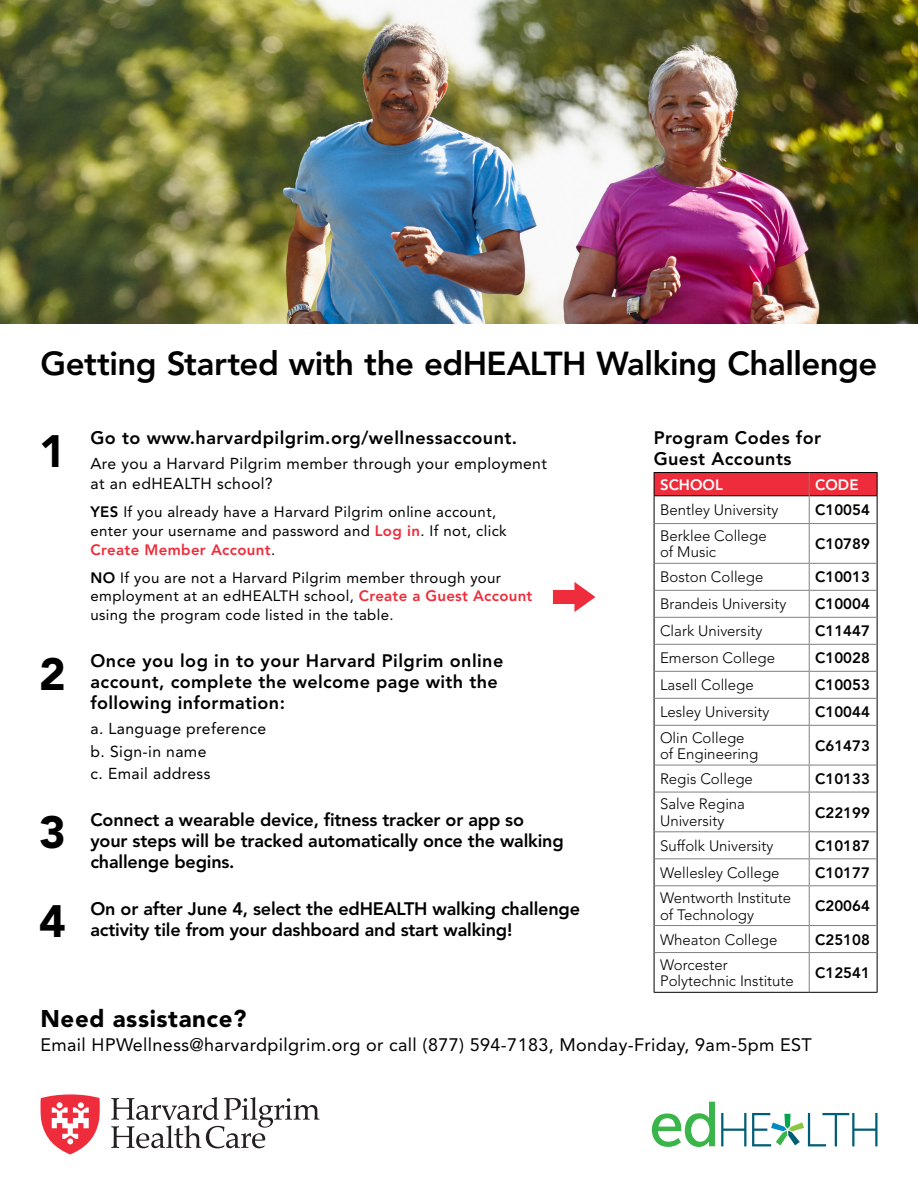
<style>
.page{position:relative;width:918px;height:1188px;background:#fff}
.page>*{position:absolute;margin:0;border:0;box-sizing:border-box;transform-origin:0 0}
.t1{font:900 45px "Avenir";color:#000}
.t2{font:800 33px "Avenir";letter-spacing:-.015em;color:#000}
.t3{font:900 24px "Avenir";letter-spacing:.025em;color:#000}
.t4{font:800 18px/21px "Avenir";letter-spacing:-.01em;color:#000}
.t5{font:800 18px/21px "Avenir";letter-spacing:.02em;color:#000}
.t6{font:18px "Avenir";letter-spacing:.02em;color:#000}
.t7{font:800 18px/21px "Avenir";letter-spacing:.025em;color:#000}
.t8{font:15.75px/22.2px "Avenir";letter-spacing:.025em;color:#000}
.t9{font:300 15px/16.5px "Avenir";color:#000}
.t10{font:15px/18.8px "Avenir";letter-spacing:.025em;color:#000}
.t11{font:800 15px "Avenir";color:#000}
.t12{font:800 15px "Avenir";color:#fff}
.s1{font-weight:800}
.s2{font-weight:800;color:#ee2c3b}
</style>
<div class="page">
<hr style="left:654px;top:524px;width:1px;height:39px;background:#000">
<hr style="left:877px;top:524px;width:1px;height:39px;background:#000">
<svg style="left:654px;top:564px;width:1px;height:161px"></svg>
<svg style="left:877px;top:563px;width:1px;height:162px"></svg>
<hr style="left:654px;top:725px;width:1px;height:40px;background:#000">
<hr style="left:877px;top:725px;width:1px;height:40px;background:#000">
<svg style="left:654px;top:766px;width:1px;height:26px"></svg>
<svg style="left:877px;top:765px;width:1px;height:27px"></svg>
<hr style="left:654px;top:792px;width:1px;height:40px;background:#000">
<hr style="left:877px;top:792px;width:1px;height:40px;background:#000">
<svg style="left:654px;top:832px;width:1px;height:53px"></svg>
<svg style="left:877px;top:832px;width:1px;height:54px"></svg>
<hr style="left:654px;top:886px;width:1px;height:40px;background:#000">
<hr style="left:877px;top:886px;width:1px;height:40px;background:#000">
<svg style="left:654px;top:926px;width:1px;height:26px"></svg>
<svg style="left:877px;top:926px;width:1px;height:27px"></svg>
<hr style="left:654px;top:472px;width:155px;height:1px;background:#000">
<hr style="left:809px;top:472px;width:69px;height:1px;background:#000">
<hr style="left:809px;top:524px;width:1px;height:39px;background:#808080">
<hr style="left:654px;top:563px;width:155px;height:1px;background:#808080">
<hr style="left:809px;top:563px;width:68px;height:1px;background:#808080">
<hr style="left:654px;top:590px;width:155px;height:1px;background:#808080">
<hr style="left:809px;top:590px;width:68px;height:1px;background:#808080">
<hr style="left:654px;top:617px;width:155px;height:1px;background:#808080">
<hr style="left:809px;top:617px;width:68px;height:1px;background:#808080">
<hr style="left:654px;top:644px;width:155px;height:1px;background:#808080">
<hr style="left:809px;top:644px;width:68px;height:1px;background:#808080">
<hr style="left:654px;top:671px;width:155px;height:1px;background:#808080">
<hr style="left:809px;top:671px;width:68px;height:1px;background:#808080">
<hr style="left:654px;top:698px;width:155px;height:1px;background:#808080">
<hr style="left:809px;top:698px;width:68px;height:1px;background:#808080">
<svg style="left:809px;top:564px;width:1px;height:161px"></svg>
<hr style="left:654px;top:725px;width:155px;height:1px;background:#808080">
<hr style="left:809px;top:725px;width:68px;height:1px;background:#808080">
<hr style="left:809px;top:726px;width:1px;height:39px;background:#808080">
<hr style="left:654px;top:765px;width:155px;height:1px;background:#808080">
<hr style="left:809px;top:765px;width:68px;height:1px;background:#808080">
<svg style="left:809px;top:765px;width:1px;height:27px"></svg>
<hr style="left:654px;top:792px;width:155px;height:1px;background:#808080">
<hr style="left:809px;top:792px;width:68px;height:1px;background:#808080">
<hr style="left:809px;top:792px;width:1px;height:39px;background:#808080">
<hr style="left:654px;top:831px;width:155px;height:1px;background:#808080">
<hr style="left:809px;top:831px;width:68px;height:1px;background:#808080">
<hr style="left:654px;top:858px;width:155px;height:1px;background:#808080">
<hr style="left:809px;top:858px;width:68px;height:1px;background:#808080">
<svg style="left:809px;top:832px;width:1px;height:53px"></svg>
<hr style="left:654px;top:885px;width:155px;height:1px;background:#808080">
<hr style="left:809px;top:885px;width:68px;height:1px;background:#808080">
<hr style="left:809px;top:886px;width:1px;height:39px;background:#808080">
<hr style="left:654px;top:925px;width:155px;height:1px;background:#808080">
<hr style="left:809px;top:925px;width:68px;height:1px;background:#808080">
<svg style="left:809px;top:926px;width:1px;height:26px"></svg>
<svg style="left:654px;top:473px;width:224px;height:51px"></svg>
<hr style="left:654px;top:952px;width:155px;height:1px;background:#808080">
<hr style="left:809px;top:952px;width:68px;height:1px;background:#808080">
<hr style="left:809px;top:953px;width:1px;height:39px;background:#808080">
<hr style="left:654px;top:953px;width:1px;height:39px;background:#000">
<hr style="left:877px;top:953px;width:1px;height:39px;background:#000">
<hr style="left:654px;top:992px;width:155px;height:1px;background:#000">
<hr style="left:809px;top:992px;width:69px;height:1px;background:#000">
<svg style="left:553px;top:582px;width:42px;height:30px"></svg>
<svg style="left:40px;top:1094px;width:60px;height:60px"></svg>
<svg style="left:111px;top:1097px;width:208px;height:51px"></svg>
<svg style="left:652px;top:1102px;width:63px;height:45px"></svg>
<svg style="left:721px;top:1113px;width:25px;height:33px"></svg>
<svg style="left:752px;top:1113px;width:126px;height:33px"></svg>
<img style="left:0;top:0;width:918px;height:324px">
<h2 class="t2" style="left:40px;top:344px;width:839px">Getting Started with the edHEALTH Walking Challenge</h2>
<h1 class="t1" style="left:39px;top:424px;width:28px">1</h1>
<p class="t7" style="left:90px;top:428px;width:428px">Go to www.harvardpilgrim.org/wellnessaccount.</p>
<p class="t8" style="left:90px;top:454px;width:458px;line-height:19.5px">Are you a Harvard Pilgrim member through your employment at an edHEALTH school?</p>
<p class="t10" style="left:90px;top:503px;width:418px"><span class="s1">YES</span> If you already have a Harvard Pilgrim online account, enter your username and password and <span class="s2">Log in</span>. If not, click<br><span class="s2">Create Member Account</span>.</p>
<p class="t10" style="left:90px;top:568px;width:443px"><span class="s1">NO</span> If you are not a Harvard Pilgrim member through your employment at an edHEALTH school, <span class="s2">Create a Guest Account </span>using the program code listed in the table.</p>
<h1 class="t1" style="left:39px;top:647px;width:28px">2</h1>
<p class="t5" style="left:90px;top:651px;width:414px">Once you log in to your Harvard Pilgrim online account, complete the welcome page with the following information:</p>
<p class="t8" style="left:90px;top:718px;width:177px">a. Language preference b. Sign-in name<br>c. Email address</p>
<h1 class="t1" style="left:39px;top:805px;width:28px">3</h1>
<p class="t4" style="left:90px;top:809px;width:475px">Connect a wearable device, fitness tracker or app so your steps will be tracked automatically once the walking challenge begins.</p>
<h1 class="t1" style="left:39px;top:895px;width:28px">4</h1>
<p class="t4" style="left:90px;top:899px;width:491px">On or after June 4, select the edHEALTH walking challenge</p>
<p class="t4" style="left:90px;top:920px;width:423px">activity tile from your dashboard and start walking!</p>
<p class="t7" style="left:654px;top:428px;width:169px">Program Codes for<br>Guest Accounts</p>
<p class="t12" style="left:660px;top:476px;width:64px">SCHOOL</p>
<p class="t12" style="left:815px;top:476px;width:45px">CODE</p>
<p class="t9" style="left:660px;top:502px;width:120px">Bentley University</p>
<p class="t11" style="left:815px;top:501px;width:56px">C10054</p>
<p class="t9" style="left:660px;top:527px;width:108px">Berklee College of Music</p>
<p class="t11" style="left:815px;top:535px;width:56px">C10789</p>
<p class="t9" style="left:660px;top:569px;width:105px">Boston College</p>
<p class="t11" style="left:815px;top:568px;width:56px">C10013</p>
<p class="t9" style="left:660px;top:596px;width:128px">Brandeis University</p>
<p class="t11" style="left:815px;top:595px;width:56px">C10004</p>
<p class="t9" style="left:660px;top:623px;width:104px">Clark University</p>
<p class="t11" style="left:815px;top:622px;width:56px">C11447</p>
<p class="t9" style="left:660px;top:650px;width:117px">Emerson College</p>
<p class="t11" style="left:815px;top:649px;width:56px">C10028</p>
<p class="t9" style="left:660px;top:677px;width:95px">Lasell College</p>
<p class="t11" style="left:815px;top:676px;width:56px">C10053</p>
<p class="t9" style="left:660px;top:704px;width:111px">Lesley University</p>
<p class="t11" style="left:815px;top:703px;width:56px">C10044</p>
<p class="t9" style="left:660px;top:729px;width:100px">Olin College of Engineering</p>
<p class="t11" style="left:815px;top:737px;width:56px">C61473</p>
<p class="t9" style="left:660px;top:771px;width:94px">Regis College</p>
<p class="t11" style="left:815px;top:770px;width:56px">C10133</p>
<p class="t9" style="left:660px;top:796px;width:87px">Salve Regina<br>University</p>
<p class="t11" style="left:815px;top:803px;width:56px">C22199</p>
<p class="t9" style="left:660px;top:838px;width:115px">Suffolk University</p>
<p class="t11" style="left:815px;top:837px;width:56px">C10187</p>
<p class="t9" style="left:660px;top:865px;width:121px">Wellesley College</p>
<p class="t11" style="left:815px;top:864px;width:56px">C10177</p>
<p class="t9" style="left:660px;top:890px;width:133px">Wentworth Institute of Technology</p>
<p class="t11" style="left:815px;top:897px;width:56px">C20064</p>
<p class="t9" style="left:660px;top:931px;width:119px">Wheaton College</p>
<p class="t11" style="left:815px;top:931px;width:56px">C25108</p>
<p class="t9" style="left:660px;top:956px;width:135px">Worcester<br>Polytechnic Institute</p>
<p class="t11" style="left:815px;top:964px;width:56px">C12541</p>
<h3 class="t3" style="left:40px;top:1004px;width:207px">Need assistance?</h3>
<p class="t6" style="left:40px;top:1034px;width:773px">Email HPWellness@harvardpilgrim.org or call (877) 594-7183, Monday-Friday, 9am-5pm EST</p>
</div>
